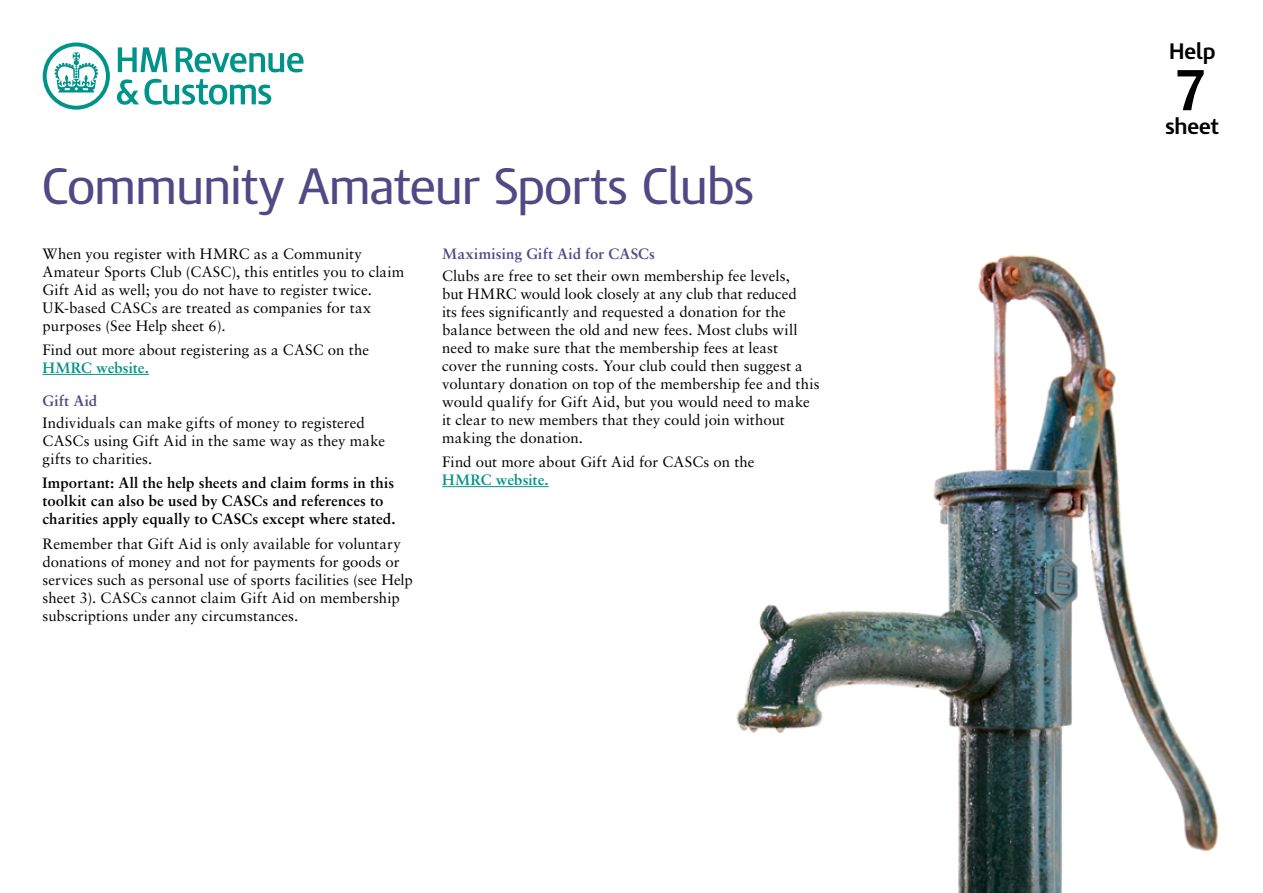
<style>
.page{position:relative;width:1263px;height:893px;background:#fff}
.page>*{position:absolute;margin:0;border:0;box-sizing:border-box;transform-origin:0 0}
.t1{font:700 54px "HMRC Modena";color:#000}
.t2{font:48px "HMRC Modena";letter-spacing:-.02em;color:#4f4a85}
.t3{font:700 21px "HMRC Modena";letter-spacing:-.005em;color:#000}
.Body_text{font:15px/18px "Sabon";letter-spacing:.005em;color:#000}
.Body_text-2{font:700 15px/18px "Sabon";letter-spacing:.01em;color:#000}
.Heading_2{font:700 15px "Sabon";letter-spacing:.015em;color:#4f4a85}
.s1{font-weight:700;color:#00938a}
</style>
<div class="page">
<img style="left:736px;top:254px;width:483px;height:639px">
<svg style="left:117px;top:47px;width:187px;height:58px"></svg>
<svg style="left:43px;top:42px;width:67px;height:68px"></svg>
<hr style="left:43px;top:374px;width:106px;height:1px;background:#00938a">
<hr style="left:442px;top:486px;width:107px;height:1px;background:#00938a">
<h1 class="t2" style="left:43px;top:158px;width:713px">Community Amateur Sports Clubs</h1>
<p class="Body_text" style="left:43px;top:244px;width:363px">When you register with HMRC as a Community Amateur Sports Club (CASC), this entitles you to claim Gift Aid as well; you do not have to register twice.<br>UK-based CASCs are treated as companies for tax purposes (See Help sheet 6).</p>
<p class="Body_text" style="left:43px;top:340px;width:328px">Find out more about registering as a CASC on the<br><span class="s1">HMRC website.</span></p>
<h2 class="Heading_2" style="left:43px;top:391px;width:56px">Gift Aid</h2>
<p class="Body_text" style="left:43px;top:414px;width:344px">Individuals can make gifts of money to registered<br>CASCs using Gift Aid in the same way as they make gifts to charities.</p>
<p class="Body_text-2" style="left:43px;top:474px;width:354px">Important: All the help sheets and claim forms in this toolkit can also be used by CASCs and references to charities apply equally to CASCs except where stated.</p>
<p class="Body_text" style="left:43px;top:534px;width:372px">Remember that Gift Aid is only available for voluntary donations of money and not for payments for goods or services such as personal use of sports facilities (see Help sheet 3). CASCs cannot claim Gift Aid on membership subscriptions under any circumstances.</p>
<h2 class="Heading_2" style="left:442px;top:244px;width:214px">Maximising Gift Aid for CASCs</h2>
<p class="Body_text" style="left:442px;top:266px;width:379px">Clubs are free to set their own membership fee levels,<br>but HMRC would look closely at any club that reduced<br>its fees significantly and requested a donation for the balance between the old and new fees. Most clubs will need to make sure that the membership fees at least<br>cover the running costs. Your club could then suggest a voluntary donation on top of the membership fee and this would qualify for Gift Aid, but you would need to make it clear to new members that they could join without making the donation.</p>
<p class="Body_text" style="left:442px;top:453px;width:314px">Find out more about Gift Aid for CASCs on the<br><span class="s1">HMRC website.</span></p>
<h3 class="t3" style="left:1169px;top:39px;width:48px">Help</h3>
<h1 class="t1" style="left:1176px;top:57px;width:33px">7</h1>
<h3 class="t3" style="left:1165px;top:113px;width:55px">sheet</h3>
</div>
